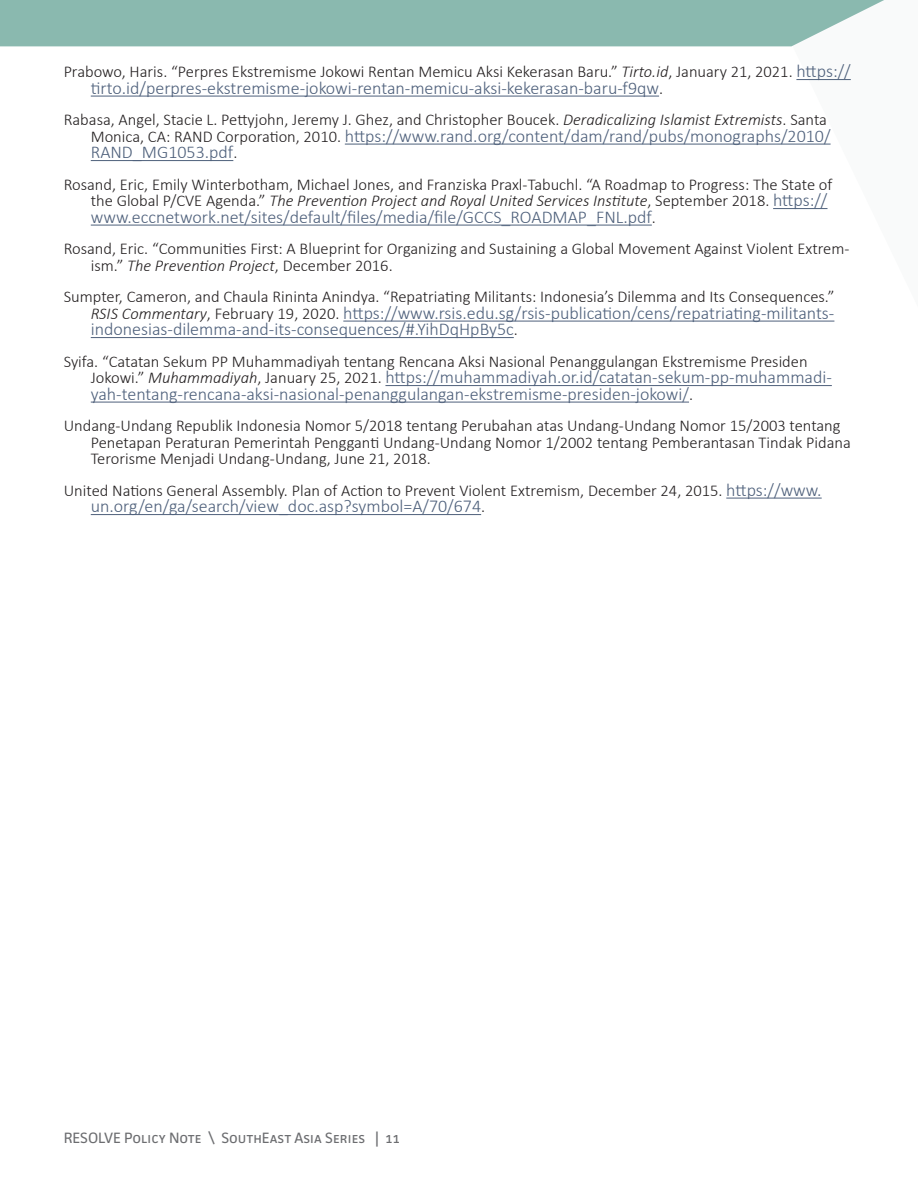
<style>
.page{position:relative;width:918px;height:1188px;background:#fff}
.page>*{position:absolute;margin:0;border:0;box-sizing:border-box;transform-origin:0 0}
.Footnote_text{font:300 18px/16.5px "Calibri";color:#4e607b}
.Footnote_text-2{font:300 16.5px/16.5px "Calibri";color:#231f20}
.t1{font:15px "Facit";color:#6c6d70}
.s1{font-style:italic}
.s2{font-size:18px;color:#4e607b}
.s3{font-size:16.5px;color:#231f20}
.s4{font-style:italic;font-size:16.5px;color:#231f20}
</style>
<div class="page">
<svg style="left:770px;top:46px;width:81px;height:164px"></svg>
<div style="left:0;top:0;width:884px;height:46px;background:#8ab9af"></div>
<hr style="left:796px;top:79px;width:55px;height:1px;background:#4e607b">
<hr style="left:91px;top:96px;width:568px;height:1px;background:#4e607b">
<hr style="left:345px;top:144px;width:486px;height:1px;background:#4e607b">
<hr style="left:91px;top:160px;width:142px;height:1px;background:#4e607b">
<hr style="left:773px;top:208px;width:55px;height:1px;background:#4e607b">
<hr style="left:91px;top:225px;width:561px;height:1px;background:#4e607b">
<hr style="left:343px;top:321px;width:491px;height:1px;background:#4e607b">
<hr style="left:91px;top:337px;width:423px;height:1px;background:#4e607b">
<hr style="left:385px;top:385px;width:447px;height:1px;background:#4e607b">
<hr style="left:91px;top:402px;width:598px;height:1px;background:#4e607b">
<hr style="left:726px;top:498px;width:96px;height:1px;background:#4e607b">
<hr style="left:91px;top:514px;width:390px;height:1px;background:#4e607b">
<p class="Footnote_text-2" style="left:64px;top:63px;width:789px">Prabowo, Haris. “Perpres Ekstremisme Jokowi Rentan Memicu Aksi Kekerasan Baru.” <span class="s1">Tirto.id</span>, January 21, 2021. <span class="s2">https://</span></p>
<p class="Footnote_text" style="left:91px;top:79px;width:574px">tirto.id/perpres-ekstremisme-jokowi-rentan-memicu-aksi-kekerasan-baru-f9qw<span class="s3">.</span></p>
<p class="Footnote_text-2" style="left:64px;top:111px;width:765px">Rabasa, Angel, Stacie L. Pettyjohn, Jeremy J. Ghez, and Christopher Boucek. <span class="s1">Deradicalizing Islamist Extremists</span>. Santa</p>
<p class="Footnote_text" style="left:91px;top:127px;width:741px"><span class="s3">Monica, CA: RAND Corporation, 2010.</span> https://www.rand.org/content/dam/rand/pubs/monographs/2010/<br>RAND_MG1053.pdf<span class="s3">.</span></p>
<p class="Footnote_text-2" style="left:64px;top:176px;width:770px;text-align:right">Rosand, Eric, Emily Winterbotham, Michael Jones, and Franziska Praxl-Tabuchl. “A Roadmap to Progress: The State of the Global P/CVE Agenda.” <span class="s1">The Prevention Project and Royal United Services Institute</span>, September 2018. <span class="s2">https://</span></p>
<p class="Footnote_text" style="left:91px;top:208px;width:567px">www.eccnetwork.net/sites/default/files/media/file/GCCS_ROADMAP_FNL.pdf<span class="s3">.</span></p>
<p class="Footnote_text-2" style="left:91px;top:240px;width:760px;text-indent:-27px">Rosand, Eric. “Communities First: A Blueprint for Organizing and Sustaining a Global Movement Against Violent Extrem&shy;ism.” <span class="s1">The Prevention Project</span>, December 2016.</p>
<p class="Footnote_text-2" style="left:64px;top:288px;width:772px">Sumpter, Cameron, and Chaula Rininta Anindya. “Repatriating Militants: Indonesia’s Dilemma and Its Consequences.”</p>
<p class="Footnote_text" style="left:91px;top:304px;width:745px"><span class="s4">RSIS Commentary</span><span class="s3">, February 19, 2020.</span> https://www.rsis.edu.sg/rsis-publication/cens/repatriating-militants&shy;indonesias-dilemma-and-its-consequences/#.YihDqHpBy5c<span class="s3">.</span></p>
<p class="Footnote_text-2" style="left:64px;top:353px;width:745px">Syifa. “Catatan Sekum PP Muhammadiyah tentang Rencana Aksi Nasional Penanggulangan Ekstremisme Presiden</p>
<p class="Footnote_text" style="left:91px;top:369px;width:743px"><span class="s3">Jokowi.”</span> <span class="s4">Muhammadiyah</span><span class="s3">, January 25, 2021.</span> https://muhammadiyah.or.id/catatan-sekum-pp-muhammadi&shy;yah-tentang-rencana-aksi-nasional-penanggulangan-ekstremisme-presiden-jokowi/<span class="s3">.</span></p>
<p class="Footnote_text-2" style="left:91px;top:417px;width:762px;text-indent:-27px">Undang-Undang Republik Indonesia Nomor 5/2018 tentang Perubahan atas Undang-Undang Nomor 15/2003 tentang<br>Penetapan Peraturan Pemerintah Pengganti Undang-Undang Nomor 1/2002 tentang Pemberantasan Tindak Pidana<br>Terorisme Menjadi Undang-Undang, June 21, 2018.</p>
<p class="Footnote_text-2" style="left:64px;top:482px;width:759px">United Nations General Assembly. Plan of Action to Prevent Violent Extremism, December 24, 2015. <span class="s2">https://www.</span></p>
<p class="Footnote_text" style="left:91px;top:498px;width:396px">un.org/en/ga/search/view_doc.asp?symbol=A/70/674<span class="s3">.</span></p>
<p class="t1" style="left:64px;top:1129px;width:338px">RESOLVE Policy Note \ SouthEast Asia Series | 11</p>
</div>
